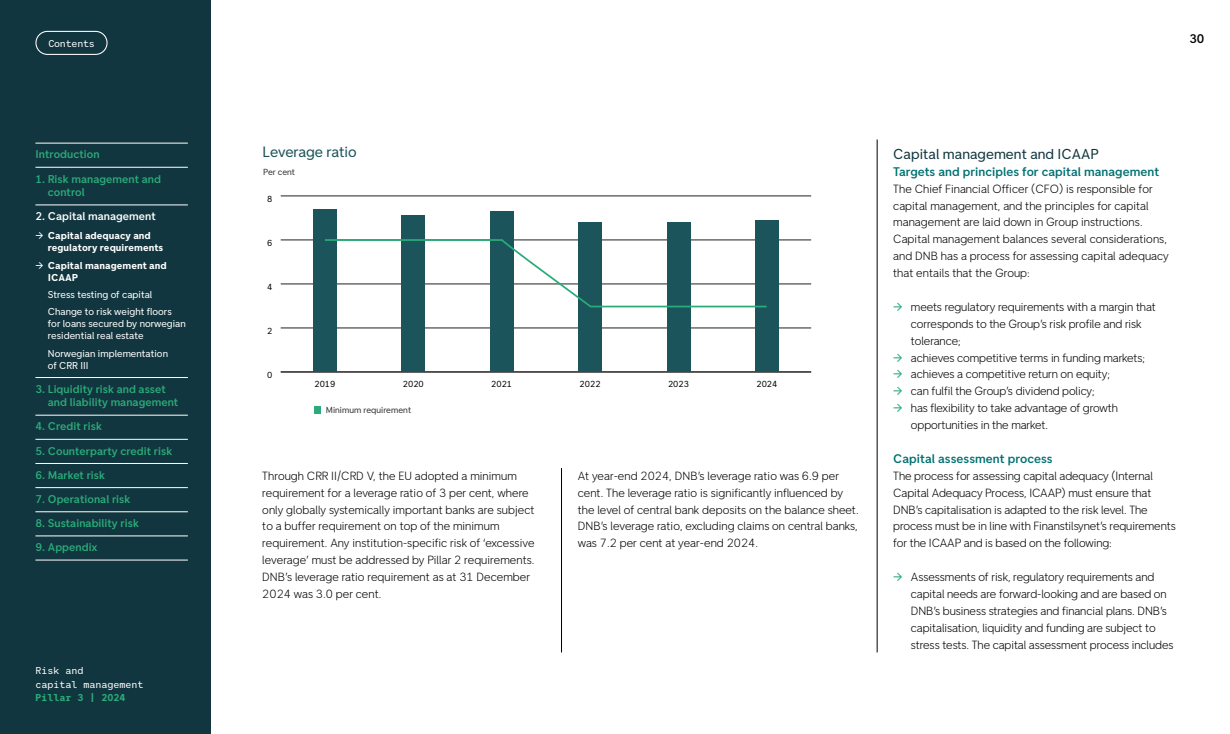
<style>
.page{position:relative;width:1230px;height:734px;background:#fff}
.page>*{position:absolute;margin:0;border:0;box-sizing:border-box;transform-origin:0 0}
.Tabell_og_figur-tittel{font:15px "DNB";color:#1b545a}
.Tittel_2_hav___H2{font:14.38px "DNB";letter-spacing:.005em;color:#12363f}
.Tittel_3_sjøgrønn_-_H3{font:500 12.5px "DNB";letter-spacing:.005em;color:#007071}
.t1{font:500 12.5px "DNB Mono";color:#000}
.Brødtekst{font:300 11.88px/16.9px "DNB";letter-spacing:-.005em;color:#000}
.t2{font:500 11.25px/13.5px "DNB";letter-spacing:.005em;color:#2aac79}
.t3{font:500 11.25px "DNB";letter-spacing:.005em;color:#fff}
.t4{font:10px/12px "DNB";letter-spacing:.005em;color:#fff}
.t5{font:700 10px/12px "DNB";letter-spacing:.005em;color:#fff}
.t6{font:10px/13.8px "DNB Mono";color:#fff}
.t7{font:700 10px "DNB Mono";color:#2aac79}
.t8{font:10px "DNB Mono";letter-spacing:-.02em;color:#fff}
.t9{font:8.75px "DNB";color:#000}
.t10{font:8.75px "DNB";letter-spacing:.005em;color:#373535}
.s1{font-weight:400}
.s2{font-weight:400;color:#2aac79}
</style>
<div class="page">
<div style="left:0;top:0;width:211px;height:733px;background:#12363f"></div>
<hr style="left:35px;top:143px;width:153px;height:1px;background:#fff">
<hr style="left:35px;top:167px;width:153px;height:1px;background:#fff">
<hr style="left:35px;top:205px;width:153px;height:1px;background:#fff">
<hr style="left:35px;top:377px;width:153px;height:1px;background:#fff">
<hr style="left:35px;top:415px;width:153px;height:1px;background:#fff">
<hr style="left:35px;top:439px;width:153px;height:1px;background:#fff">
<hr style="left:35px;top:463px;width:153px;height:1px;background:#fff">
<hr style="left:35px;top:487px;width:153px;height:1px;background:#fff">
<hr style="left:35px;top:511px;width:153px;height:1px;background:#fff">
<hr style="left:35px;top:535px;width:153px;height:1px;background:#fff">
<hr style="left:35px;top:559px;width:153px;height:1px;background:#fff">
<hr style="left:561px;top:468px;width:1px;height:184px;background:#000">
<hr style="left:877px;top:139px;width:1px;height:513px;background:#000">
<div style="left:35px;top:31px;width:73px;height:24px;border:1px solid #fff;border-radius:12px"></div>
<hr style="left:281px;top:371px;width:530px;height:1px;background:#231f20">
<hr style="left:281px;top:327px;width:530px;height:1px;background:#231f20">
<hr style="left:281px;top:284px;width:530px;height:1px;background:#231f20">
<hr style="left:281px;top:240px;width:530px;height:1px;background:#231f20">
<hr style="left:281px;top:196px;width:530px;height:1px;background:#231f20">
<div style="left:313px;top:209px;width:23px;height:163px;background:#1b545b"></div>
<div style="left:402px;top:216px;width:23px;height:156px;background:#1b545b"></div>
<div style="left:490px;top:211px;width:23px;height:161px;background:#1b545b"></div>
<div style="left:578px;top:222px;width:24px;height:150px;background:#1b545b"></div>
<div style="left:667px;top:222px;width:23px;height:150px;background:#1b545b"></div>
<div style="left:755px;top:220px;width:23px;height:152px;background:#1b545b"></div>
<svg style="left:325px;top:238px;width:442px;height:70px"></svg>
<div style="left:314px;top:406px;width:7px;height:7px;background:#29ac79"></div>
<p class="t8" style="left:48px;top:37px;width:48px">Contents</p>
<p class="t2" style="left:35px;top:148px;width:66px">Introduction</p>
<p class="t2" style="left:48px;top:172px;width:115px;text-indent:-12px">1. Risk management and control</p>
<p class="t3" style="left:35px;top:209px;width:122px">2. Capital management</p>
<p class="t5" style="left:48px;top:230px;width:117px;text-indent:-12px"><span class="s1">→</span> Capital adequacy and regulatory requirements</p>
<p class="t5" style="left:48px;top:259px;width:120px;text-indent:-12px"><span class="s1">→</span> Capital management and<br>ICAAP</p>
<p class="t4" style="left:48px;top:286px;width:125px;line-height:17.4px">Stress testing of capital<br>Change to risk weight floors</p>
<p class="t4" style="left:48px;top:318px;width:139px">for loans secured by norwegian residential real estate</p>
<p class="t4" style="left:48px;top:347px;width:122px">Norwegian implementation of CRR III</p>
<p class="t2" style="left:48px;top:382px;width:132px;text-indent:-12px">3. Liquidity risk and asset and liability management</p>
<p class="t2" style="left:35px;top:420px;width:68px">4. Credit risk</p>
<p class="t2" style="left:35px;top:444px;width:138px">5. Counterparty credit risk</p>
<p class="t2" style="left:35px;top:468px;width:71px">6. Market risk</p>
<p class="t2" style="left:35px;top:492px;width:96px">7. Operational risk</p>
<p class="t2" style="left:35px;top:516px;width:105px">8. Sustainability risk</p>
<p class="t2" style="left:35px;top:540px;width:64px">9. Appendix</p>
<p class="t6" style="left:35px;top:663px;width:110px">Risk and<br>capital management</p>
<p class="t7" style="left:35px;top:692px;width:91px">Pillar 3 | 2024</p>
<p class="t1" style="left:1189px;top:31px;width:16px">30</p>
<h2 class="Tabell_og_figur-tittel" style="left:263px;top:143px;width:96px">Leverage ratio</h2>
<p class="t10" style="left:263px;top:167px;width:33px">Per cent</p>
<p class="t9" style="left:267px;top:194px;width:7px">8</p>
<p class="t9" style="left:267px;top:238px;width:7px">6</p>
<p class="t9" style="left:267px;top:282px;width:7px">4</p>
<p class="t9" style="left:267px;top:326px;width:7px">2</p>
<p class="t9" style="left:267px;top:370px;width:7px">0</p>
<p class="t9" style="left:314px;top:379px;width:22px">2019</p>
<p class="t9" style="left:403px;top:379px;width:23px">2020</p>
<p class="t9" style="left:491px;top:379px;width:23px">2021</p>
<p class="t9" style="left:579px;top:379px;width:22px">2022</p>
<p class="t9" style="left:668px;top:379px;width:22px">2023</p>
<p class="t9" style="left:756px;top:379px;width:22px">2024</p>
<p class="t10" style="left:326px;top:405px;width:87px">Minimum requirement</p>
<p class="Brødtekst" style="left:262px;top:467px;width:274px">Through CRR II/CRD V, the EU adopted a minimum requirement for a leverage ratio of 3 per cent, where only globally systemically important banks are subject to a buffer requirement on top of the minimum requirement. Any institution-specific risk of ‘excessive leverage’ must be addressed by Pillar 2 requirements.<br>DNB’s leverage ratio requirement as at 31 December 2024 was 3.0 per cent.</p>
<p class="Brødtekst" style="left:578px;top:467px;width:282px">At year-end 2024, DNB’s leverage ratio was 6.9 per cent. The leverage ratio is significantly influenced by the level of central bank deposits on the balance sheet.<br>DNB’s leverage ratio, excluding claims on central banks, was 7.2 per cent at year-end 2024.</p>
<h2 class="Tittel_2_hav___H2" style="left:893px;top:145px;width:207px">Capital management and ICAAP</h2>
<h3 class="Tittel_3_sjøgrønn_-_H3" style="left:893px;top:164px;width:267px">Targets and principles for capital management</h3>
<p class="Brødtekst" style="left:893px;top:180px;width:277px">The Chief Financial Officer (CFO) is responsible for capital management, and the principles for capital management are laid down in Group instructions.<br>Capital management balances several considerations, and DNB has a process for assessing capital adequacy that entails that the Group:</p>
<p class="Brødtekst" style="left:911px;top:298px;width:246px;text-indent:-18px"><span class="s2">→</span> meets regulatory requirements with a margin that corresponds to the Group’s risk profile and risk tolerance;</p>
<p class="Brødtekst" style="left:893px;top:349px;width:253px"><span class="s2">→</span> achieves competitive terms in funding markets;</p>
<p class="Brødtekst" style="left:893px;top:366px;width:218px"><span class="s2">→</span> achieves a competitive return on equity;</p>
<p class="Brødtekst" style="left:893px;top:383px;width:203px"><span class="s2">→</span> can fulfil the Group’s dividend policy;</p>
<p class="Brødtekst" style="left:911px;top:399px;width:208px;text-indent:-18px"><span class="s2">→</span> has flexibility to take advantage of growth opportunities in the market.</p>
<h3 class="Tittel_3_sjøgrønn_-_H3" style="left:893px;top:451px;width:161px">Capital assessment process</h3>
<p class="Brødtekst" style="left:893px;top:467px;width:284px">The process for assessing capital adequacy (Internal Capital Adequacy Process, ICAAP) must ensure that DNB’s capitalisation is adapted to the risk level. The process must be in line with Finanstilsynet’s requirements for the ICAAP and is based on the following:</p>
<p class="Brødtekst" style="left:911px;top:568px;width:264px;text-indent:-18px"><span class="s2">→</span> Assessments of risk, regulatory requirements and capital needs are forward-looking and are based on DNB’s business strategies and financial plans. DNB’s capitalisation, liquidity and funding are subject to stress tests. The capital assessment process includes</p>
</div>
